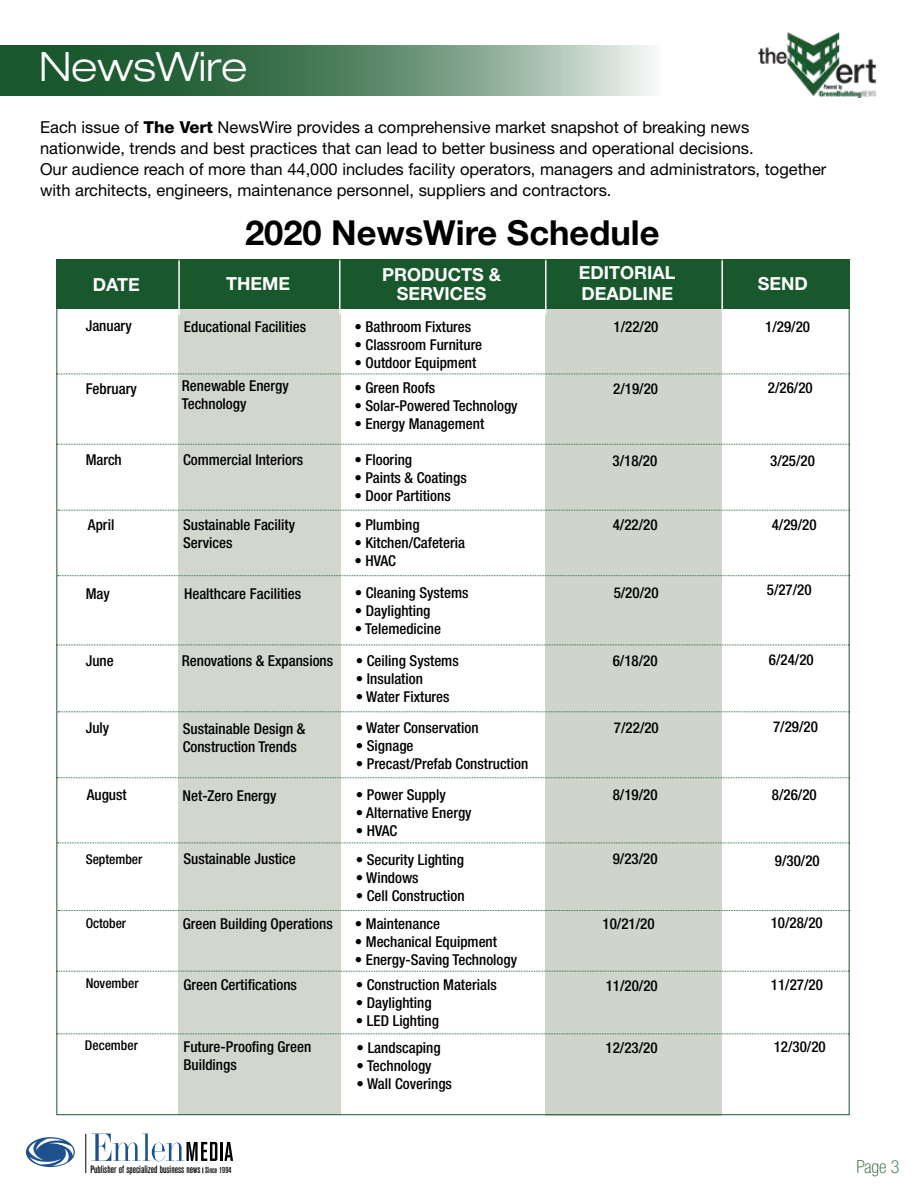
<style>
.page{position:relative;width:918px;height:1188px;background:#fff}
.page>*{position:absolute;margin:0;border:0;box-sizing:border-box;transform-origin:0 0}
.t1{font:300 expanded 40.5px "Helvetica Neue";color:#fff}
.t2{font:700 34.5px "Helvetica Neue";color:#000}
.t3{font:700 18px/19.5px "Helvetica Neue";color:#fff;text-align:center}
.t4{font:100 condensed 18px "Helvetica Neue";color:#19582d}
.t5{font:16.5px/21px "Helvetica Neue";color:#000}
.t6{font:500 condensed 15px/18px "Helvetica Neue";color:#000}
.t7{font:500 condensed 13.5px "Helvetica Neue";color:#000}
.t8{font:500 condensed 10.5px "Akzidenz Grotesk BE";color:#000}
.s1{font-weight:800}
.s2{font-size:8.55px}
</style>
<div class="page">
<div style="left:178px;top:298px;width:162px;height:817px;background:#d2d7ce"></div>
<div style="left:545px;top:303px;width:177px;height:813px;background:#d0d5cb"></div>
<div style="left:56px;top:260px;width:793px;height:49px;background:#19582d"></div>
<hr style="left:178px;top:260px;width:2px;height:55px;background:#fff">
<hr style="left:339px;top:255px;width:1px;height:59px;background:#fff">
<svg style="left:58px;top:444px;width:790px;height:1px"></svg>
<svg style="left:58px;top:374px;width:790px;height:1px"></svg>
<svg style="left:58px;top:510px;width:790px;height:1px"></svg>
<svg style="left:58px;top:575px;width:790px;height:1px"></svg>
<svg style="left:58px;top:777px;width:790px;height:1px"></svg>
<svg style="left:58px;top:711px;width:790px;height:1px"></svg>
<svg style="left:58px;top:645px;width:790px;height:1px"></svg>
<svg style="left:58px;top:843px;width:790px;height:1px"></svg>
<svg style="left:58px;top:910px;width:790px;height:1px"></svg>
<svg style="left:58px;top:971px;width:790px;height:1px"></svg>
<svg style="left:58px;top:1034px;width:790px;height:1px"></svg>
<hr style="left:545px;top:258px;width:2px;height:56px;background:#fff">
<hr style="left:721px;top:258px;width:2px;height:55px;background:#fff">
<svg style="left:0;top:45px;width:652px;height:51px;background:#5d896b"></svg>
<svg style="left:91px;top:1134px;width:126px;height:27px"></svg>
<hr style="left:220px;top:1142px;width:3px;height:19px;background:#000">
<svg style="left:224px;top:1142px;width:9px;height:19px"></svg>
<svg style="left:26px;top:1137px;width:49px;height:30px"></svg>
<svg style="left:29px;top:1138px;width:45px;height:28px"></svg>
<hr style="left:86px;top:1134px;width:1px;height:39px;background:#000">
<img style="left:758px;top:33px;width:118px;height:64px">
<h1 class="t1" style="left:39px;top:43px;width:210px">NewsWire</h1>
<p class="t5" style="left:40px;top:116px;width:788px">Each issue of <span class="s1">The Vert</span> NewsWire provides a comprehensive market snapshot of breaking news nationwide, trends and best practices that can lead to better business and operational decisions.<br>Our audience reach of more than 44,000 includes facility operators, managers and administrators, together with architects, engineers, maintenance personnel, suppliers and contractors.</p>
<h2 class="t2" style="left:245px;top:212px;width:416px">2020 NewsWire Schedule</h2>
<p class="t3" style="left:93px;top:274px;width:48px">DATE</p>
<p class="t3" style="left:226px;top:274px;width:65px">THEME</p>
<p class="t3" style="left:382px;top:264px;width:121px">PRODUCTS &amp;<br>SERVICES</p>
<p class="t3" style="left:579px;top:262px;width:98px;line-height:21px;text-align:left">EDITORIAL<br>DEADLINE</p>
<p class="t3" style="left:758px;top:273px;width:52px">SEND</p>
<p class="t6" style="left:354px;top:317px;width:118px">• Bathroom Fixtures</p>
<p class="t6" style="left:354px;top:335px;width:129px">• Classroom Furniture</p>
<p class="t6" style="left:354px;top:353px;width:123px">• Outdoor Equipment</p>
<p class="t6" style="left:182px;top:376px;width:108px">Renewable Energy<br>Technology</p>
<p class="t6" style="left:86px;top:316px;width:48px">January</p>
<p class="t6" style="left:184px;top:317px;width:124px">Educational Facilities</p>
<p class="t6" style="left:614px;top:318px;width:46px">1/22/20</p>
<p class="t6" style="left:765px;top:318px;width:46px">1/29/20</p>
<p class="t6" style="left:613px;top:380px;width:46px">2/19/20</p>
<p class="t6" style="left:768px;top:379px;width:46px">2/26/20</p>
<p class="t6" style="left:354px;top:379px;width:83px">• Green Roofs</p>
<p class="t6" style="left:354px;top:397px;width:165px">• Solar-Powered Technology</p>
<p class="t6" style="left:354px;top:415px;width:131px">• Energy Management</p>
<p class="t6" style="left:354px;top:451px;width:59px">• Flooring</p>
<p class="t6" style="left:354px;top:469px;width:114px">• Paints &amp; Coatings</p>
<p class="t6" style="left:354px;top:487px;width:98px">• Door Partitions</p>
<p class="t6" style="left:86px;top:379px;width:53px">February</p>
<p class="t6" style="left:183px;top:450px;width:122px">Commercial Interiors</p>
<p class="t6" style="left:86px;top:451px;width:38px">March</p>
<p class="t6" style="left:613px;top:452px;width:46px">3/18/20</p>
<p class="t6" style="left:770px;top:452px;width:46px">3/25/20</p>
<p class="t6" style="left:88px;top:516px;width:28px">April</p>
<p class="t6" style="left:183px;top:516px;width:114px">Sustainable Facility<br>Services</p>
<p class="t6" style="left:354px;top:516px;width:67px">• Plumbing</p>
<p class="t6" style="left:354px;top:534px;width:112px">• Kitchen/Cafeteria</p>
<p class="t6" style="left:354px;top:552px;width:43px">• HVAC</p>
<p class="t6" style="left:613px;top:515px;width:46px">4/22/20</p>
<p class="t6" style="left:772px;top:516px;width:46px">4/29/20</p>
<p class="t6" style="left:86px;top:585px;width:26px">May</p>
<p class="t6" style="left:184px;top:585px;width:119px">Healthcare Facilities</p>
<p class="t6" style="left:355px;top:584px;width:115px">• Cleaning Systems</p>
<p class="t6" style="left:355px;top:602px;width:77px">• Daylighting</p>
<p class="t6" style="left:355px;top:620px;width:88px">• Telemedicine</p>
<p class="t6" style="left:614px;top:583px;width:46px">5/20/20</p>
<p class="t6" style="left:767px;top:581px;width:46px">5/27/20</p>
<p class="t6" style="left:86px;top:652px;width:30px">June</p>
<p class="t6" style="left:182px;top:652px;width:153px">Renovations &amp; Expansions</p>
<p class="t6" style="left:356px;top:652px;width:105px">• Ceiling Systems</p>
<p class="t6" style="left:356px;top:670px;width:69px">• Insulation</p>
<p class="t6" style="left:356px;top:688px;width:95px">• Water Fixtures</p>
<p class="t6" style="left:613px;top:652px;width:46px">6/18/20</p>
<p class="t6" style="left:769px;top:650px;width:46px">6/24/20</p>
<p class="t6" style="left:86px;top:719px;width:25px">July</p>
<p class="t6" style="left:183px;top:719px;width:124px">Sustainable Design &amp;<br>Construction Trends</p>
<p class="t6" style="left:87px;top:785px;width:41px">August</p>
<p class="t6" style="left:183px;top:787px;width:95px">Net-Zero Energy</p>
<p class="t7" style="left:86px;top:851px;width:58px">September</p>
<p class="t6" style="left:183px;top:850px;width:114px">Sustainable Justice</p>
<p class="t7" style="left:86px;top:915px;width:42px">October</p>
<p class="t6" style="left:183px;top:915px;width:152px">Green Building Operations</p>
<p class="t7" style="left:86px;top:975px;width:54px">November</p>
<p class="t6" style="left:183px;top:975px;width:115px">Green Certifications</p>
<p class="t6" style="left:356px;top:719px;width:124px">• Water Conservation</p>
<p class="t6" style="left:356px;top:737px;width:59px">• Signage</p>
<p class="t6" style="left:356px;top:755px;width:174px">• Precast/Prefab Construction</p>
<p class="t6" style="left:356px;top:785px;width:92px">• Power Supply</p>
<p class="t6" style="left:356px;top:803px;width:117px">• Alternative Energy</p>
<p class="t6" style="left:356px;top:821px;width:43px">• HVAC</p>
<p class="t6" style="left:356px;top:851px;width:110px">• Security Lighting</p>
<p class="t6" style="left:356px;top:869px;width:64px">• Windows</p>
<p class="t6" style="left:356px;top:887px;width:110px">• Cell Construction</p>
<p class="t6" style="left:355px;top:914px;width:87px">• Maintenance</p>
<p class="t6" style="left:355px;top:932px;width:144px">• Mechanical Equipment</p>
<p class="t6" style="left:355px;top:950px;width:164px">• Energy-Saving Technology</p>
<p class="t6" style="left:356px;top:976px;width:143px">• Construction Materials</p>
<p class="t6" style="left:356px;top:994px;width:77px">• Daylighting</p>
<p class="t6" style="left:356px;top:1012px;width:85px">• LED Lighting</p>
<p class="t6" style="left:614px;top:719px;width:46px">7/22/20</p>
<p class="t6" style="left:773px;top:718px;width:46px">7/29/20</p>
<p class="t6" style="left:613px;top:785px;width:46px">8/19/20</p>
<p class="t6" style="left:772px;top:785px;width:46px">8/26/20</p>
<p class="t6" style="left:613px;top:850px;width:46px">9/23/20</p>
<p class="t6" style="left:775px;top:852px;width:46px">9/30/20</p>
<p class="t6" style="left:603px;top:915px;width:54px">10/21/20</p>
<p class="t6" style="left:771px;top:914px;width:54px">10/28/20</p>
<p class="t6" style="left:606px;top:976px;width:54px">11/20/20</p>
<p class="t6" style="left:771px;top:975px;width:54px">11/27/20</p>
<p class="t7" style="left:85px;top:1038px;width:54px">December</p>
<p class="t6" style="left:183px;top:1037px;width:129px">Future-Proofing Green<br>Buildings</p>
<p class="t6" style="left:357px;top:1039px;width:86px">• Landscaping</p>
<p class="t6" style="left:357px;top:1057px;width:77px">• Technology</p>
<p class="t6" style="left:357px;top:1075px;width:97px">• Wall Coverings</p>
<p class="t6" style="left:606px;top:1039px;width:54px">12/23/20</p>
<p class="t6" style="left:774px;top:1038px;width:54px">12/30/20</p>
<p class="t8" style="left:91px;top:1164px;width:143px">Publisher of specialized business news <span class="s2">Since 1994</span></p>
<p class="t4" style="left:856px;top:1157px;width:44px">Page 3</p>
</div>
